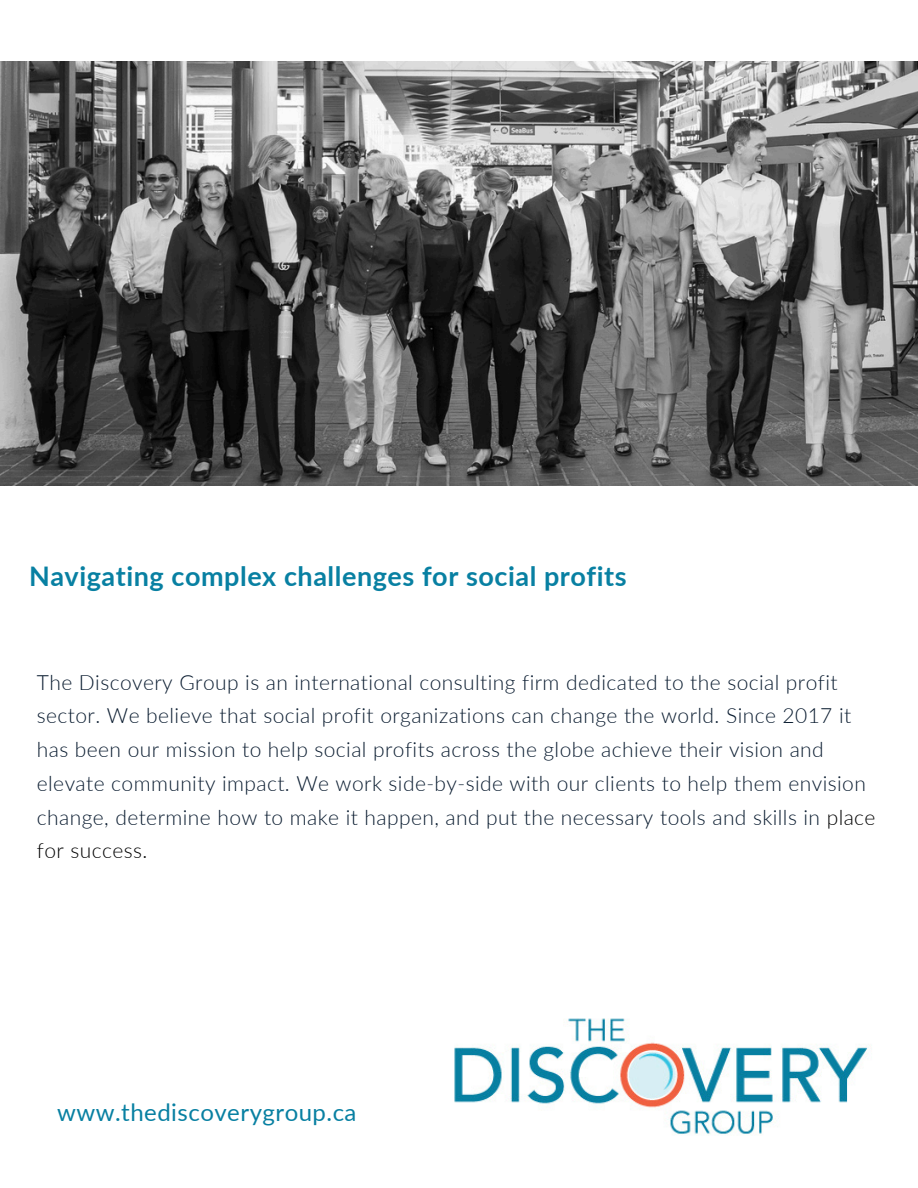
<style>
.page{position:relative;width:918px;height:1188px;background:#fff}
.page>*{position:absolute;margin:0;border:0;box-sizing:border-box;transform-origin:0 0}
.t1{font:700 27px "Lato";letter-spacing:.02em;color:#0880a2}
.t2{font:24px "Lato";letter-spacing:.02em;color:#0880a2}
.t3{font:300 21px/33.8px "Lato";letter-spacing:.02em;color:#0a1c30}
.s1{color:#000}
</style>
<div class="page">
<img style="left:454px;top:1018px;width:418px;height:117px">
<img style="left:0;top:61px;width:918px;height:424px">
<h2 class="t1" style="left:29px;top:559px;width:599px">Navigating complex challenges for social profits</h2>
<p class="t3" style="left:37px;top:665px;width:840px">The Discovery Group is an international consulting firm dedicated to the social profit sector. We believe that social profit organizations can change the world. Since 2017 it has been our mission to help social profits across the globe achieve their vision and elevate community impact. We work side-by-side with our clients to help them envision change, determine how to make it happen, and put the necessary tools and skills in <span class="s1">place for success.</span></p>
<p class="t2" style="left:57px;top:1097px;width:301px">www.thediscoverygroup.ca</p>
</div>
